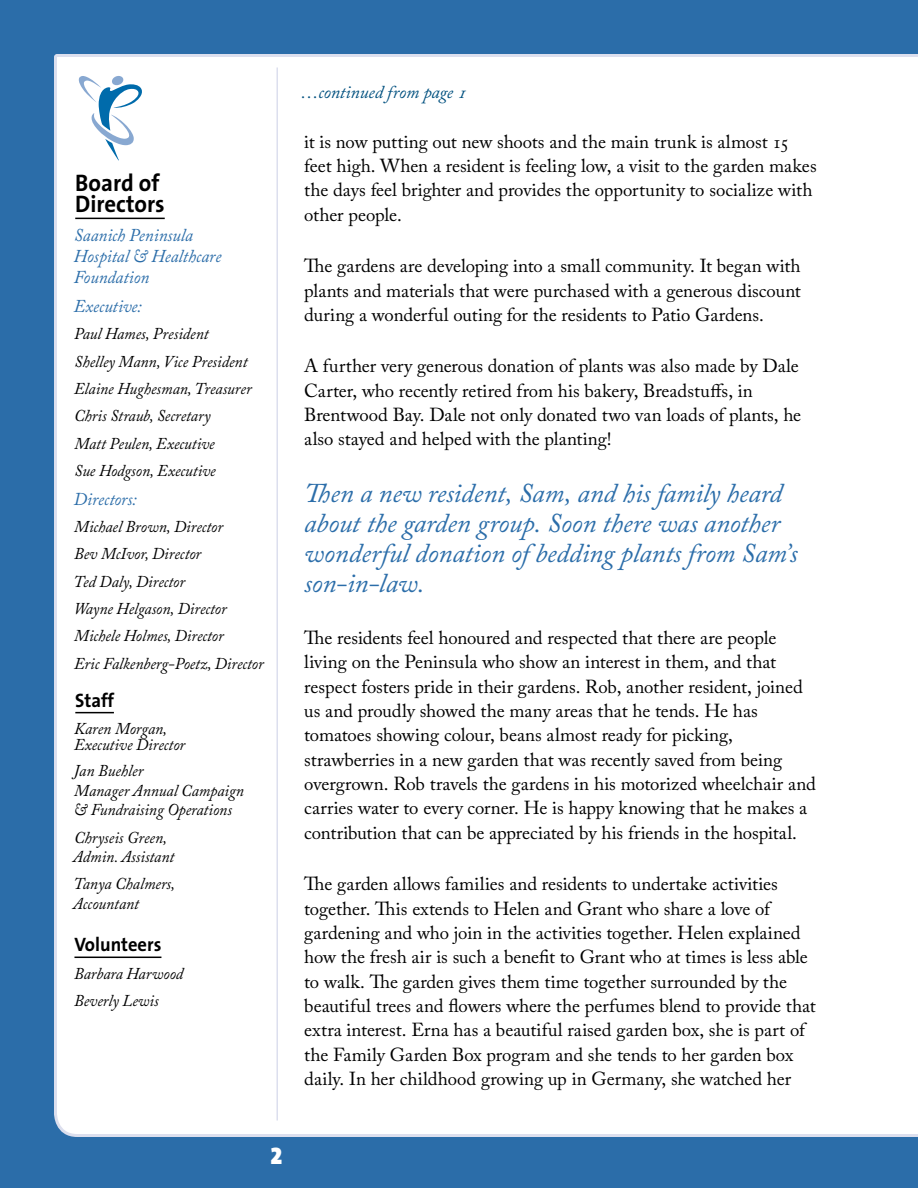
<style>
.page{position:relative;width:918px;height:1188px;background:#2b6da9}
.page>*{position:absolute;margin:0;border:0;box-sizing:border-box;transform-origin:0 0}
.t1{font:italic 27px/30px "Adobe Caslon Pro";letter-spacing:-.005em;color:#2b6da9}
.t2{font:700 24px/21px "The Sans";color:#000;scale:.95 1}
.t3{font:24px "The Sans Black Caps";color:#fff}
.t4{font:700 19.5px "The Sans";color:#000;scale:.95 1}
.t5{font:18.75px/24.3px "Adobe Caslon Pro";letter-spacing:-.005em;color:#000}
.t6{font:italic 18px/21px "Adobe Caslon Pro";color:#2b6da9;scale:.95 1}
.t7{font:italic 18px "Adobe Caslon Pro";letter-spacing:-.005em;color:#00507f}
.t8{font:italic 16.5px/27.3px "Adobe Caslon Pro";color:#000;scale:.95 1}
</style>
<div class="page">
<div style="left:54px;top:54px;width:864px;height:1083px;background:#fff"></div>
<hr style="left:75px;top:218px;width:90px;height:1px;background:#000">
<hr style="left:75px;top:712px;width:39px;height:1px;background:#000">
<hr style="left:74px;top:957px;width:87px;height:1px;background:#000">
<hr style="left:276px;top:68px;width:2px;height:1052px;background:#dcdfee">
<svg style="left:79px;top:76px;width:63px;height:84px;background:#d0e2ee"></svg>
<p class="t2" style="left:75px;top:172px;width:96px">Board of<br>Directors</p>
<p class="t6" style="left:74px;top:224px;width:157px">Saanich Peninsula<br>Hospital &amp; Healthcare<br>Foundation</p>
<p class="t6" style="left:74px;top:295px;width:73px">Executive:</p>
<p class="t8" style="left:74px;top:320px;width:188px">Paul Hames, President<br>Shelley Mann, Vice President<br>Elaine Hughesman, Treasurer<br>Chris Straub, Secretary<br>Matt Peulen, Executive<br>Sue Hodgson, Executive</p>
<p class="t6" style="left:74px;top:488px;width:68px">Directors:</p>
<p class="t8" style="left:74px;top:513px;width:202px">Michael Brown, Director<br>Bev McIvor, Director<br>Ted Daly, Director<br>Wayne Helgason, Director<br>Michele Holmes, Director<br>Eric Falkenberg-Poetz, Director</p>
<p class="t4" style="left:75px;top:684px;width:42px">Staff</p>
<p class="t8" style="left:74px;top:720px;width:118px;line-height:16.5px">Karen Morgan,<br>Executive Director</p>
<p class="t8" style="left:74px;top:761px;width:181px;line-height:19.5px">Jan Buehler<br>Manager Annual Campaign &amp; Fundraising Operations</p>
<p class="t8" style="left:73px;top:827px;width:108px;line-height:19.5px">Chryseis Green,<br>Admin. Assistant</p>
<p class="t8" style="left:73px;top:874px;width:109px;line-height:19.5px">Tanya Chalmers,<br>Accountant</p>
<p class="t4" style="left:74px;top:928px;width:93px">Volunteers</p>
<p class="t8" style="left:74px;top:959px;width:116px">Barbara Harwood<br>Beverly Lewis</p>
<p class="t7" style="left:301px;top:81px;width:167px">…continued from page 1</p>
<p class="t5" style="left:304px;top:129px;width:514px">it is now putting out new shoots and the main trunk is almost 15 feet high. When a resident is feeling low, a visit to the garden makes the days feel brighter and provides the opportunity to socialize with other people.</p>
<p class="t5" style="left:304px;top:254px;width:498px;text-align:justify">The gardens are developing into a small community. It began with plants and materials that were purchased with a generous discount during a wonderful outing for the residents to Patio Gardens.</p>
<p class="t5" style="left:304px;top:354px;width:499px">A further very generous donation of plants was also made by Dale Carter, who recently retired from his bakery, Breadstuffs, in Brentwood Bay. Dale not only donated two van loads of plants, he also stayed and helped with the planting!</p>
<h1 class="t1" style="left:304px;top:478px;width:495px">Then a new resident, Sam, and his family heard about the garden group. Soon there was another wonderful donation of bedding plants from Sam’s son-in-law.</h1>
<p class="t5" style="left:304px;top:625px;width:513px">The residents feel honoured and respected that there are people living on the Peninsula who show an interest in them, and that respect fosters pride in their gardens. Rob, another resident, joined us and proudly showed the many areas that he tends. He has tomatoes showing colour, beans almost ready for picking, strawberries in a new garden that was recently saved from being overgrown. Rob travels the gardens in his motorized wheelchair and carries water to every corner. He is happy knowing that he makes a contribution that can be appreciated by his friends in the hospital.</p>
<p class="t5" style="left:304px;top:872px;width:513px">The garden allows families and residents to undertake activities together. This extends to Helen and Grant who share a love of gardening and who join in the activities together. Helen explained how the fresh air is such a benefit to Grant who at times is less able to walk. The garden gives them time together surrounded by the beautiful trees and flowers where the perfumes blend to provide that extra interest. Erna has a beautiful raised garden box, she is part of the Family Garden Box program and she tends to her garden box daily. In her childhood growing up in Germany, she watched her</p>
<p class="t3" style="left:270px;top:1136px;width:13px">2</p>
</div>
